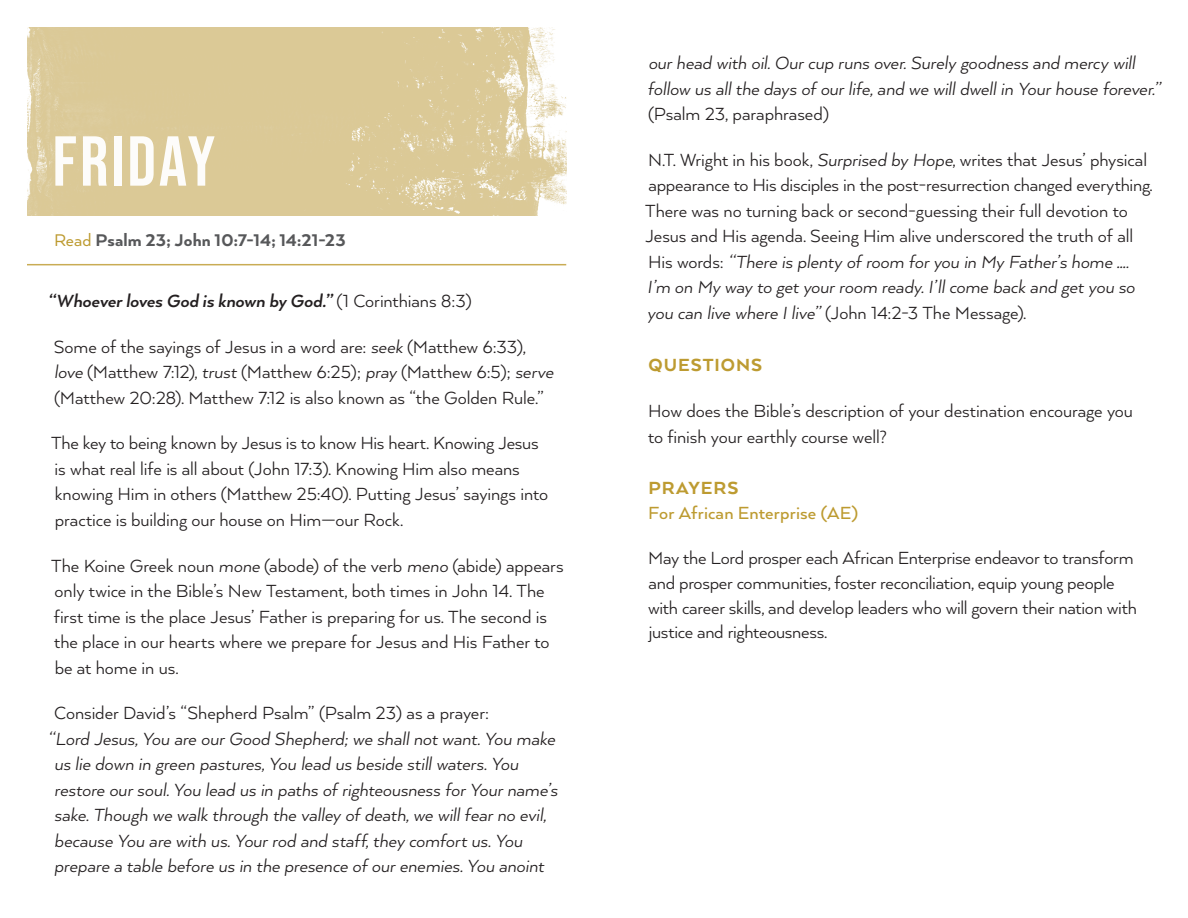
<style>
.page{position:relative;width:1188px;height:918px;background:#fff}
.page>*{position:absolute;margin:0;border:0;box-sizing:border-box;transform-origin:0 0}
.t1{font:70.5px "Bebas Neue";letter-spacing:.04em;color:#fff}
.Body{font:20.25px/25.5px "Arquitecta";letter-spacing:-.005em;color:#231f20}
.Body-2{font:italic 20.25px/25.5px "Arquitecta";letter-spacing:-.005em;color:#231f20}
.Body-3{font:italic 700 20.25px "Arquitecta";letter-spacing:-.005em;color:#231f20}
.Body-4{font:500 20.25px/24.8px "Arquitecta";letter-spacing:.005em;color:#bd9b31}
.Body-5{font:800 20.25px "Arquitecta";letter-spacing:.05em;color:#bd9b31}
.Weekly_verses{font:800 19.5px "Arquitecta";letter-spacing:.005em;color:#57585a}
.s1{font-weight:400;color:#bd9b31}
.s2{font-weight:400;font-style:normal}
.s3{font-style:italic}
.s4{font-style:normal}
.s5{font-weight:800}
</style>
<div class="page">
<img style="left:27px;top:27px;width:540px;height:189px">
<hr style="left:27px;top:264px;width:539px;height:1px;background:#c9ac54">
<h1 class="t1" style="left:52px;top:121px;width:164px">friday</h1>
<p class="Weekly_verses" style="left:54px;top:228px;width:293px"><span class="s1">Read</span> Psalm 23; John 10:7-14; 14:21-23</p>
<p class="Body-3" style="left:48px;top:288px;width:425px">“Whoever loves God is known by God.” <span class="s2">(1 Corinthians 8:3)</span></p>
<p class="Body" style="left:54px;top:333px;width:501px">Some of the sayings of Jesus in a word are: <span class="s3">seek</span> (Matthew 6:33), <span class="s3">love</span> (Matthew 7:12), <span class="s3">trust</span> (Matthew 6:25); <span class="s3">pray</span> (Matthew 6:5); <span class="s3">serve </span>(Matthew 20:28). Matthew 7:12 is also known as “the Golden Rule.”</p>
<p class="Body" style="left:51px;top:430px;width:498px">The key to being known by Jesus is to know His heart. Knowing Jesus is what real life is all about (John 17:3). Knowing Him also means knowing Him in others (Matthew 25:40). Putting Jesus’ sayings into practice is building our house on Him—our Rock.</p>
<p class="Body" style="left:51px;top:552px;width:514px">The Koine Greek noun <span class="s3">mone</span> (abode) of the verb <span class="s3">meno</span> (abide) appears only twice in the Bible’s New Testament, both times in John 14. The first time is the place Jesus’ Father is preparing for us. The second is the place in our hearts where we prepare for Jesus and His Father to be at home in us.</p>
<p class="Body" style="left:54px;top:700px;width:436px">Consider David’s “Shepherd Psalm” (Psalm 23) as a prayer:</p>
<p class="Body-2" style="left:48px;top:725px;width:509px">“Lord Jesus, You are our Good Shepherd; we shall not want. You make</p>
<p class="Body-2" style="left:54px;top:751px;width:466px">us lie down in green pastures, You lead us beside still waters. You</p>
<p class="Body-2" style="left:54px;top:776px;width:505px">restore our soul. You lead us in paths of righteousness for Your name’s</p>
<p class="Body-2" style="left:54px;top:802px;width:494px">sake. Though we walk through the valley of death, we will fear no evil,</p>
<p class="Body-2" style="left:54px;top:827px;width:470px">because You are with us. Your rod and staff, they comfort us. You</p>
<p class="Body-2" style="left:54px;top:853px;width:491px">prepare a table before us in the presence of our enemies. You anoint</p>
<p class="Body-2" style="left:648px;top:50px;width:515px">our head with oil. Our cup runs over. Surely goodness and mercy will follow us all the days of our life, and we will dwell in Your house forever.” <span class="s4">(Psalm 23, paraphrased)</span></p>
<p class="Body" style="left:645px;top:146px;width:509px">N.T. Wright in his book, <span class="s3">Surprised by Hope</span>, writes that Jesus’ physical appearance to His disciples in the post-resurrection changed everything.<br>There was no turning back or second-guessing their full devotion to Jesus and His agenda. Seeing Him alive underscored the truth of all His words: <span class="s3">“There is plenty of room for you in My Father’s home ….<br>I’m on My way to get your room ready. I’ll come back and get you so you can live where I live”</span> (John 14:2-3 The Message).</p>
<p class="Body-5" style="left:648px;top:353px;width:115px">QUESTIONS</p>
<p class="Body" style="left:648px;top:398px;width:486px">How does the Bible’s description of your destination encourage you to finish your earthly course well?</p>
<p class="Body-4" style="left:648px;top:475px;width:211px"><span class="s5">PRAYERS<br></span>For African Enterprise (AE)</p>
<p class="Body" style="left:648px;top:545px;width:490px;line-height:24.8px">May the Lord prosper each African Enterprise endeavor to transform and prosper communities, foster reconciliation, equip young people with career skills, and develop leaders who will govern their nation with justice and righteousness.</p>
</div>
